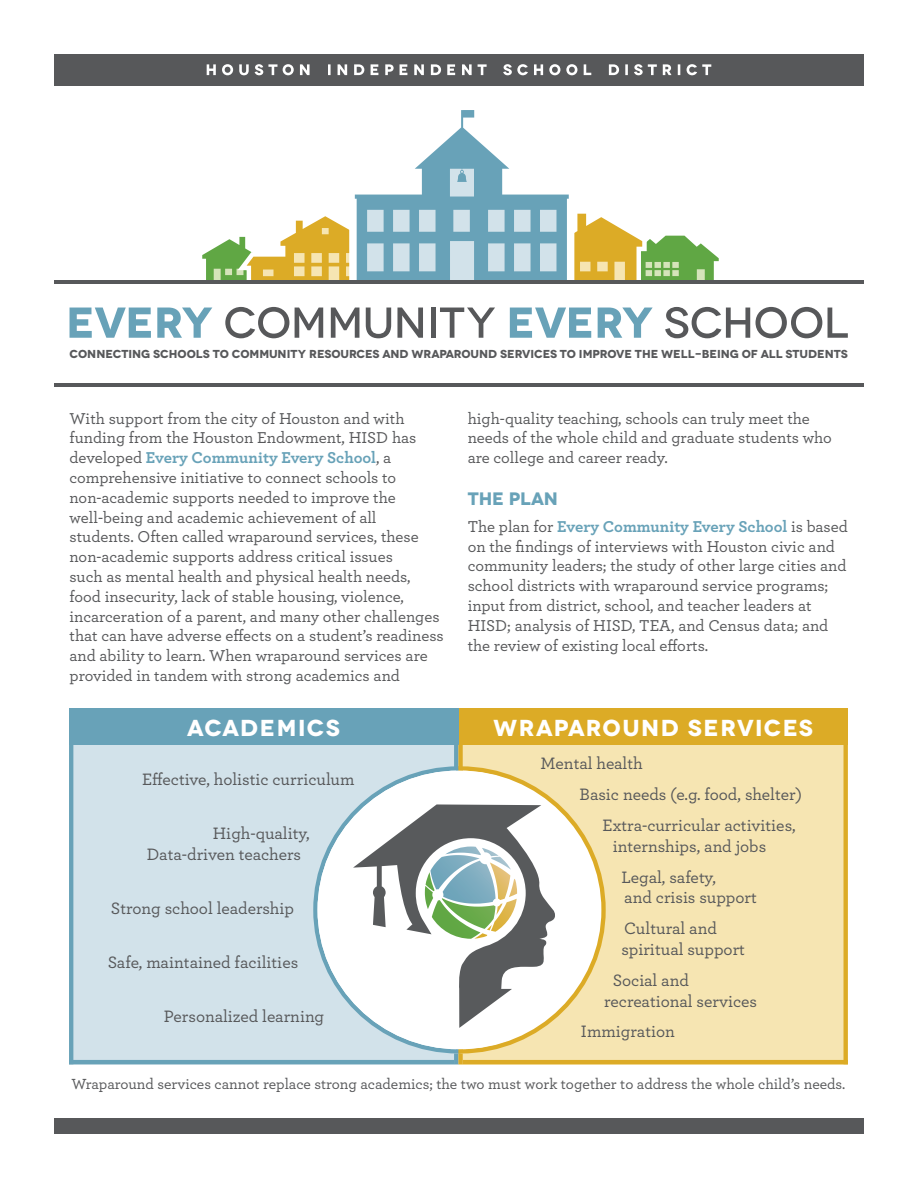
<style>
.page{position:relative;width:918px;height:1188px;background:#fff}
.page>*{position:absolute;margin:0;border:0;box-sizing:border-box;transform-origin:0 0}
.t1{font:700 23.1px "Novecentowide";letter-spacing:.06em;color:#fff}
.t2{font:700 18px "Novecentowide";color:#68a2b8}
.t3{font:500 17.25px/30.9px "Archer";color:#57585a}
.t4{font:500 16.5px/19.8px "Archer";color:#57585a}
.t5{font:500 15.3px "Archer";color:#57585a}
.t6{font:700 11.55px "Novecentowide";letter-spacing:-.005em;color:#57585a}
.s1{font-weight:700;color:#68a2b8}
</style>
<div class="page">
<svg style="left:202px;top:110px;width:517px;height:170px"></svg>
<hr style="left:54px;top:280px;width:810px;height:4px;background:#57585a">
<hr style="left:54px;top:383px;width:810px;height:4px;background:#57585a">
<svg style="left:70px;top:308px;width:81px;height:30px"></svg>
<svg style="left:157px;top:308px;width:55px;height:30px"></svg>
<svg style="left:225px;top:307px;width:64px;height:31px"></svg>
<svg style="left:295px;top:308px;width:28px;height:30px"></svg>
<svg style="left:331px;top:308px;width:28px;height:30px"></svg>
<svg style="left:366px;top:308px;width:25px;height:30px"></svg>
<svg style="left:397px;top:308px;width:26px;height:30px"></svg>
<hr style="left:431px;top:308px;width:4px;height:30px;background:#57585a">
<svg style="left:440px;top:308px;width:55px;height:30px"></svg>
<svg style="left:510px;top:308px;width:81px;height:30px"></svg>
<svg style="left:598px;top:308px;width:55px;height:30px"></svg>
<svg style="left:665px;top:307px;width:85px;height:31px"></svg>
<svg style="left:756px;top:307px;width:66px;height:31px"></svg>
<svg style="left:828px;top:308px;width:20px;height:30px"></svg>
<div style="left:54px;top:54px;width:810px;height:32px;background:#57585a"></div>
<svg style="left:207px;top:64px;width:504px;height:11px"></svg>
<div style="left:54px;top:1118px;width:810px;height:16px;background:#57585a"></div>
<div style="left:458px;top:726px;width:390px;height:338px;background:#f6e5b2"></div>
<div style="left:69px;top:726px;width:389px;height:338px;background:#d2e2ea"></div>
<svg style="left:456px;top:766px;width:150px;height:288px"></svg>
<div style="left:458px;top:708px;width:390px;height:37px;background:#dcab26"></div>
<div style="left:69px;top:708px;width:389px;height:37px;background:#68a2b8"></div>
<svg style="left:315px;top:769px;width:289px;height:282px"></svg>
<svg style="left:353px;top:804px;width:205px;height:224px;background:#c0c5c1"></svg>
<hr style="left:454px;top:1054px;width:4px;height:10px;background:#68a2b8">
<div style="left:458px;top:1054px;width:5px;height:10px;background:#dcab26"></div>
<hr style="left:69px;top:1060px;width:385px;height:4px;background:#68a2b8">
<hr style="left:463px;top:1060px;width:385px;height:4px;background:#dcab26">
<hr style="left:69px;top:745px;width:4px;height:319px;background:#68a2b8">
<svg style="left:844px;top:745px;width:4px;height:315px"></svg>
<hr style="left:454px;top:745px;width:4px;height:24px;background:#68a2b8">
<div style="left:458px;top:745px;width:5px;height:24px;background:#dcab26"></div>
<p class="t6" style="left:70px;top:347px;width:780px">CONNECTING SCHOOLS TO COMMUNITY RESOURCES AND WRAPAROUND SERVICES TO IMPROVE THE WELL-BEING OF ALL STUDENTS</p>
<p class="t4" style="left:70px;top:407px;width:376px">With support from the city of Houston and with funding from the Houston Endowment, HISD has developed <span class="s1">Every Community Every School</span>, a comprehensive initiative to connect schools to non-academic supports needed to improve the well-being and academic achievement of all students. Often called wraparound services, these non-academic supports address critical issues<br>such as mental health and physical health needs, food insecurity, lack of stable housing, violence, incarceration of a parent, and many other challenges that can have adverse effects on a student’s readiness and ability to learn. When wraparound services are provided in tandem with strong academics and</p>
<p class="t4" style="left:468px;top:407px;width:366px">high-quality teaching, schools can truly meet the needs of the whole child and graduate students who are college and career ready.</p>
<p class="t2" style="left:468px;top:487px;width:92px">THE PLAN</p>
<p class="t4" style="left:468px;top:516px;width:382px">The plan for <span class="s1">Every Community Every School</span> is based on the findings of interviews with Houston civic and community leaders; the study of other large cities and school districts with wraparound service programs; input from district, school, and teacher leaders at HISD; analysis of HISD, TEA, and Census data; and the review of existing local efforts.</p>
<p class="t1" style="left:187px;top:713px;width:154px">ACADEMICS</p>
<p class="t1" style="left:493px;top:713px;width:322px">WRAPAROUND SERVICES</p>
<p class="t3" style="left:142px;top:763px;width:214px">Effective, holistic curriculum</p>
<p class="t3" style="left:147px;top:822px;width:164px;line-height:20.7px;text-indent:66px">High-quality,<br>Data-driven teachers</p>
<p class="t3" style="left:111px;top:892px;width:185px">Strong school leadership</p>
<p class="t3" style="left:108px;top:946px;width:192px">Safe, maintained facilities</p>
<p class="t3" style="left:164px;top:1000px;width:162px">Personalized learning</p>
<p class="t3" style="left:541px;top:747px;width:104px">Mental health</p>
<p class="t3" style="left:580px;top:778px;width:224px">Basic needs (e.g. food, shelter)</p>
<p class="t3" style="left:603px;top:809px;width:195px">Extra-curricular activities,</p>
<p class="t3" style="left:621px;top:830px;width:146px;text-indent:-9px">internships, and jobs<br>Legal, safety,</p>
<p class="t3" style="left:624px;top:881px;width:134px">and crisis support<br>Cultural and</p>
<p class="t3" style="left:613px;top:933px;width:134px;text-indent:9px">spiritual support<br>Social and</p>
<p class="t3" style="left:581px;top:984px;width:178px;text-indent:23px">recreational services<br>Immigration</p>
<p class="t5" style="left:71px;top:1073px;width:776px">Wraparound services cannot replace strong academics; the two must work together to address the whole child’s needs.</p>
</div>
